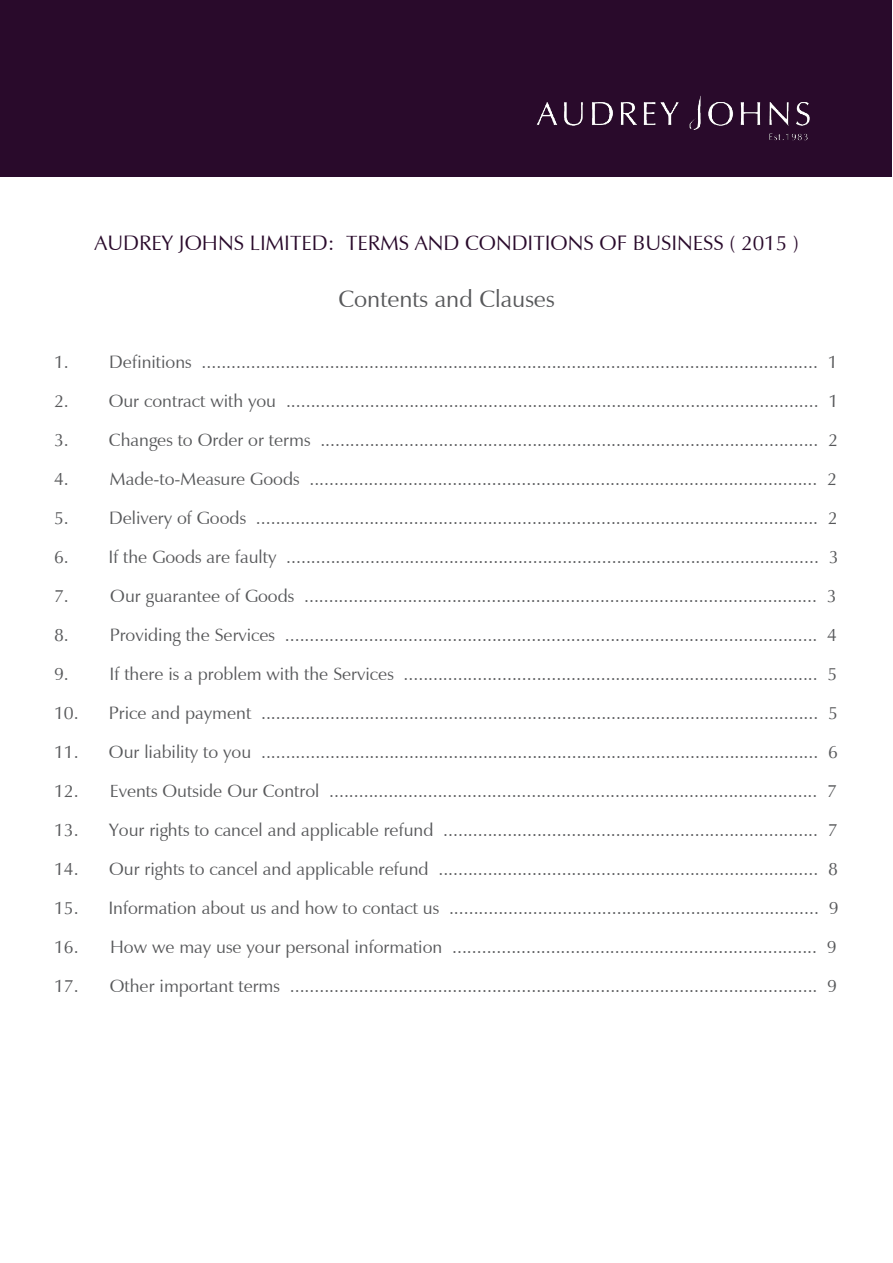
<style>
.page{position:relative;width:893px;height:1263px;background:#fff}
.page>*{position:absolute;margin:0;border:0;box-sizing:border-box;transform-origin:0 0}
.t1{font:24px "Zapf Humanist 601 BT";color:#57585a}
.t2{font:21px "Zapf Humanist 601 BT";color:#290a2b}
.t3{font:18px "Zapf Humanist 601 BT";color:#57585a}
</style>
<div class="page">
<div style="left:0;top:0;width:892px;height:176px;background:#290a2b"></div>
<img style="left:536px;top:95px;width:274px;height:46px">
<p class="t2" style="left:94px;top:229px;width:706px">AUDREY JOHNS LIMITED: TERMS AND CONDITIONS OF BUSINESS ( 2015 )</p>
<p class="t1" style="left:338px;top:284px;width:218px">Contents and Clauses</p>
<p class="t3" style="left:54px;top:350px;width:785px">1. Definitions ............................................................................................................................. 1</p>
<p class="t3" style="left:54px;top:389px;width:786px">2. Our contract with you ............................................................................................................ 1</p>
<p class="t3" style="left:54px;top:428px;width:786px">3. Changes to Order or terms ..................................................................................................... 2</p>
<p class="t3" style="left:54px;top:467px;width:785px">4. Made-to-Measure Goods ....................................................................................................... 2</p>
<p class="t3" style="left:54px;top:506px;width:785px">5. Delivery of Goods .................................................................................................................. 2</p>
<p class="t3" style="left:54px;top:545px;width:786px">6. If the Goods are faulty ............................................................................................................ 3</p>
<p class="t3" style="left:54px;top:584px;width:784px">7. Our guarantee of Goods ........................................................................................................ 3</p>
<p class="t3" style="left:54px;top:623px;width:785px">8. Providing the Services ............................................................................................................ 4</p>
<p class="t3" style="left:54px;top:662px;width:785px">9. If there is a problem with the Services .................................................................................... 5</p>
<p class="t3" style="left:54px;top:701px;width:785px">10. Price and payment ................................................................................................................. 5</p>
<p class="t3" style="left:54px;top:740px;width:786px">11. Our liability to you ................................................................................................................. 6</p>
<p class="t3" style="left:54px;top:779px;width:785px">12. Events Outside Our Control ................................................................................................... 7</p>
<p class="t3" style="left:54px;top:818px;width:785px">13. Your rights to cancel and applicable refund ............................................................................ 7</p>
<p class="t3" style="left:54px;top:857px;width:785px">14. Our rights to cancel and applicable refund ............................................................................. 8</p>
<p class="t3" style="left:54px;top:896px;width:786px">15. Information about us and how to contact us ........................................................................... 9</p>
<p class="t3" style="left:54px;top:935px;width:784px">16. How we may use your personal information .......................................................................... 9</p>
<p class="t3" style="left:54px;top:974px;width:785px">17. Other important terms ........................................................................................................... 9</p>
</div>
